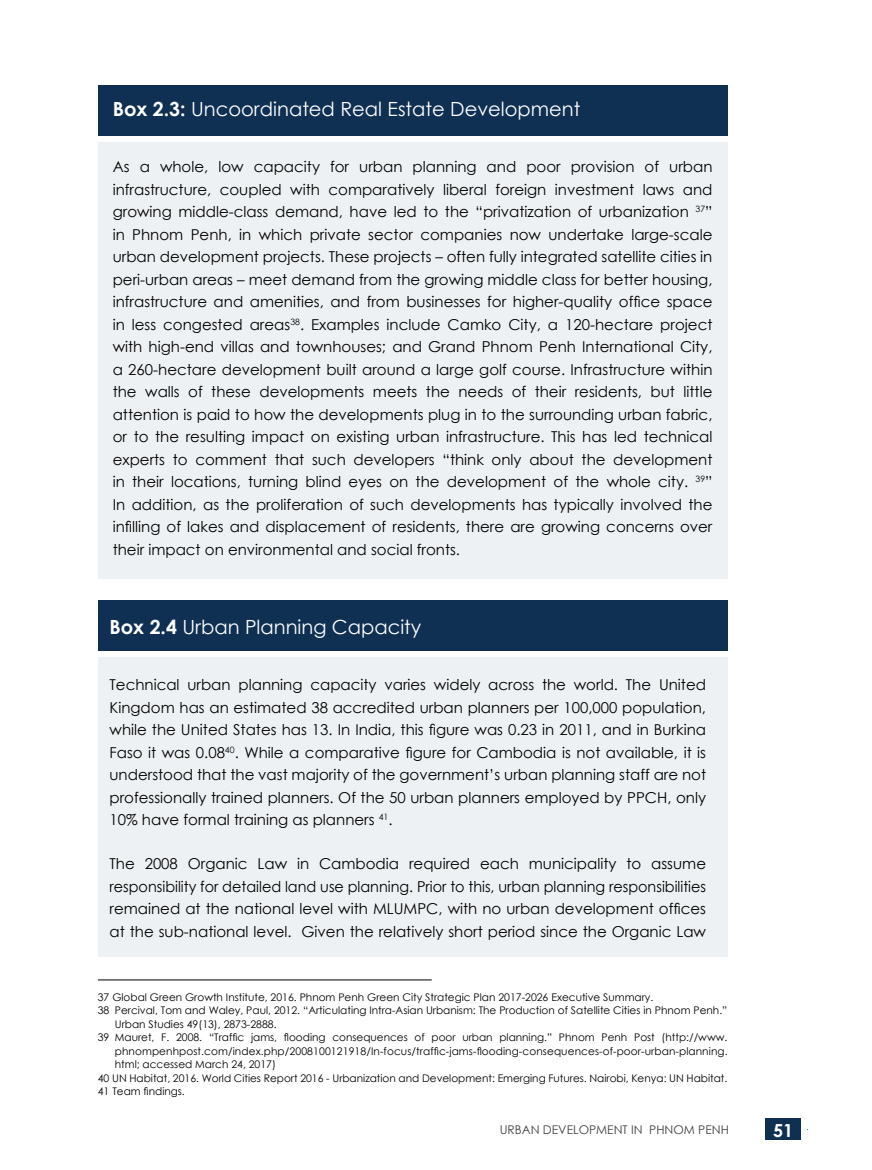
<style>
.page{position:relative;width:872px;height:1170px;background:#fff}
.page>*{position:absolute;margin:0;border:0;box-sizing:border-box;transform-origin:0 0}
.t1{font:19.5px "Century Gothic";color:#fff}
.t2{font:700 18px "Century Gothic";color:#fff}
.t3{font:15px/22.5px "Century Gothic";color:#000;text-align:justify}
.t4{font:12px "Century Gothic";color:#414042}
.t5{font:10.5px "Century Gothic";color:#000}
.s1{font-weight:700}
</style>
<div class="page">
<div style="left:765px;top:1118px;width:36px;height:21px;background:#103053"></div>
<div style="left:98px;top:85px;width:629px;height:51px;background:#103053"></div>
<div style="left:98px;top:600px;width:629px;height:50px;background:#103053"></div>
<div style="left:98px;top:142px;width:629px;height:436px;background:#eef1f3"></div>
<div style="left:98px;top:657px;width:629px;height:300px;background:#eef1f3"></div>
<hr style="left:98px;top:979px;width:334px;height:1px;background:#000">
<h1 class="t1" style="left:113px;top:95px;width:469px"><span class="s1">Box 2.3:</span> Uncoordinated Real Estate Development</h1>
<p class="t3" style="left:113px;top:155px;width:601px">As a whole, low capacity for urban planning and poor provision of urban infrastructure, coupled with comparatively liberal foreign investment laws and growing middle-class demand, have led to the “privatization of urbanization <sup>37</sup>” in Phnom Penh, in which private sector companies now undertake large-scale urban development projects. These projects – often fully integrated satellite cities in peri-urban areas – meet demand from the growing middle class for better housing, infrastructure and amenities, and from businesses for higher-quality office space in less congested areas<sup>38</sup>. Examples include Camko City, a 120-hectare project with high-end villas and townhouses; and Grand Phnom Penh International City, a 260-hectare development built around a large golf course. Infrastructure within the walls of these developments meets the needs of their residents, but little attention is paid to how the developments plug in to the surrounding urban fabric, or to the resulting impact on existing urban infrastructure. This has led technical experts to comment that such developers “think only about the development in their locations, turning blind eyes on the development of the whole city. <sup>39</sup>” In addition, as the proliferation of such developments has typically involved the infilling of lakes and displacement of residents, there are growing concerns over their impact on environmental and social fronts.</p>
<h1 class="t1" style="left:109px;top:613px;width:313px"><span class="s1">Box 2.4</span> Urban Planning Capacity</h1>
<p class="t3" style="left:109px;top:673px;width:598px">Technical urban planning capacity varies widely across the world. The United Kingdom has an estimated 38 accredited urban planners per 100,000 population, while the United States has 13. In India, this figure was 0.23 in 2011, and in Burkina Faso it was 0.08<sup>40</sup>. While a comparative figure for Cambodia is not available, it is understood that the vast majority of the government’s urban planning staff are not professionally trained planners. Of the 50 urban planners employed by PPCH, only 10% have formal training as planners <sup>41</sup>.</p>
<p class="t3" style="left:109px;top:852px;width:598px">The 2008 Organic Law in Cambodia required each municipality to assume responsibility for detailed land use planning. Prior to this, urban planning responsibilities remained at the national level with MLUMPC, with no urban development offices at the sub-national level. Given the relatively short period since the Organic Law</p>
<p class="t5" style="left:98px;top:989px;width:557px">37 Global Green Growth Institute, 2016. Phnom Penh Green City Strategic Plan 2017-2026 Executive Summary.</p>
<p class="t5" style="left:98px;top:1003px;width:631px">38 Percival, Tom and Waley, Paul, 2012. “Articulating Intra-Asian Urbanism: The Production of Satellite Cities in Phnom Penh.”</p>
<p class="t5" style="left:115px;top:1016px;width:163px">Urban Studies 49(13), 2873-2888.</p>
<p class="t5" style="left:98px;top:1030px;width:631px">39 Mauret, F. 2008. “Traffic jams, flooding consequences of poor urban planning.” Phnom Penh Post (http://www.</p>
<p class="t5" style="left:115px;top:1043px;width:614px">phnompenhpost.com/index.php/2008100121918/In-focus/traffic-jams-flooding-consequences-of-poor-urban-planning.</p>
<p class="t5" style="left:115px;top:1057px;width:163px">html; accessed March 24, 2017)</p>
<p class="t5" style="left:98px;top:1070px;width:631px">40 UN Habitat, 2016. World Cities Report 2016 - Urbanization and Development: Emerging Futures. Nairobi, Kenya: UN Habitat.</p>
<p class="t5" style="left:98px;top:1084px;width:89px">41 Team findings.</p>
<p class="t4" style="left:500px;top:1120px;width:230px">URBAN DEVELOPMENT IN PHNOM PENH</p>
<p class="t2" style="left:773px;top:1116px;width:22px">51</p>
</div>
